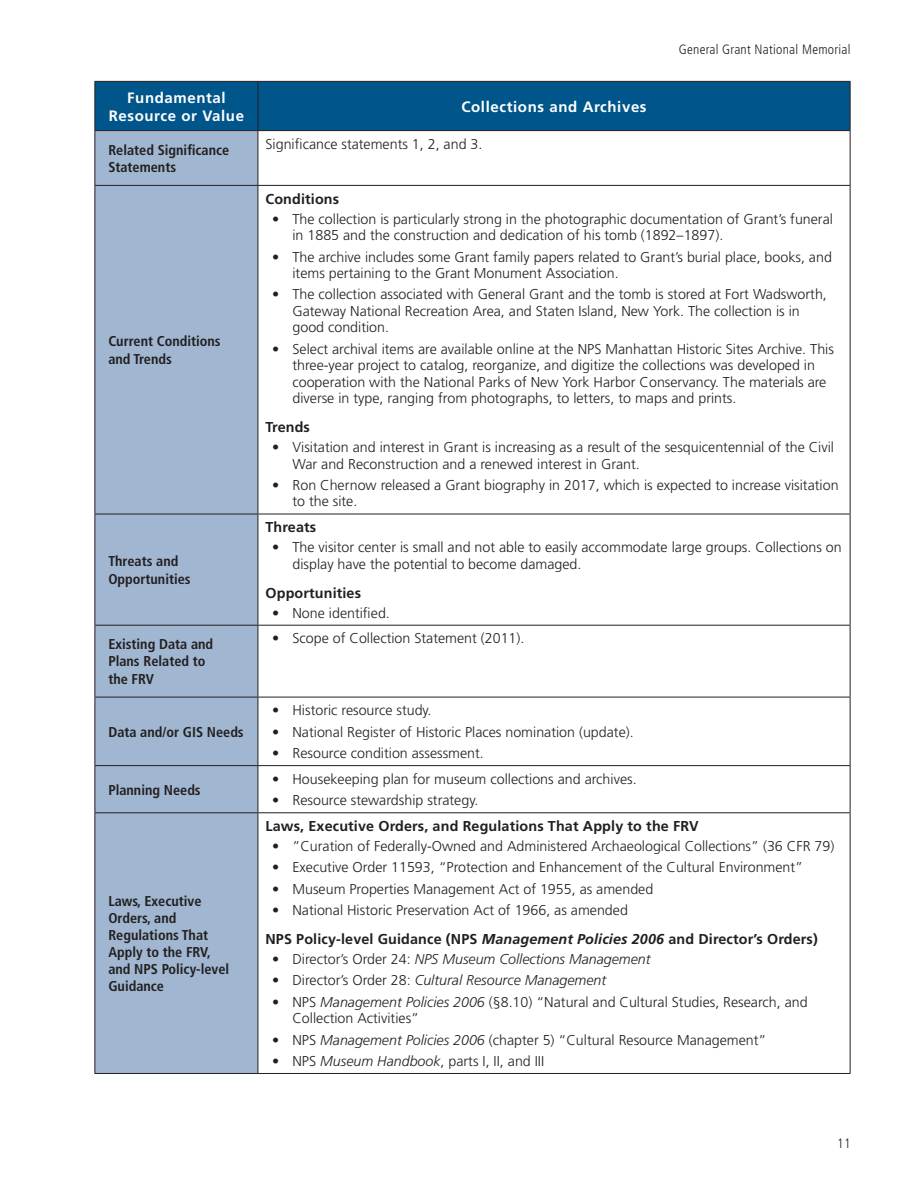
<style>
.page{position:relative;width:918px;height:1188px;background:#fff}
.page>*{position:absolute;margin:0;border:0;box-sizing:border-box;transform-origin:0 0}
.TABLE_Head{font:700 15px/18px "Frutiger LT Std";letter-spacing:.04em;color:#fff;text-align:center}
.CELL_HEAD{font:700 14.4px "Frutiger LT Std";letter-spacing:.01em;color:#231f20}
.TABLE_BODY{font:300 14.25px/16.5px "Frutiger LT Std";color:#231f20}
.TABLE_Left_Bold_TOPI{font:700 condensed 14.25px/17.1px "Frutiger LT Std";color:#231f20}
.t1{font:italic 300 14.25px "Frutiger LT Std";color:#231f20}
.t2{font:300 condensed 13.5px "Frutiger LT Std";letter-spacing:.02em;color:#231f20}
.s1{font-style:italic}
.s2{font-style:normal}
</style>
<div class="page">
<div style="left:95px;top:82px;width:755px;height:48px;background:#00568a"></div>
<div style="left:95px;top:131px;width:163px;height:942px;background:#a0b6d1"></div>
<hr style="left:94px;top:81px;width:164px;height:1px;background:#231f20">
<hr style="left:94px;top:82px;width:1px;height:48px;background:#231f20">
<hr style="left:258px;top:81px;width:593px;height:1px;background:#231f20">
<hr style="left:258px;top:82px;width:1px;height:48px;background:#231f20">
<hr style="left:850px;top:82px;width:1px;height:48px;background:#231f20">
<hr style="left:94px;top:130px;width:164px;height:1px;background:#231f20">
<hr style="left:94px;top:131px;width:1px;height:54px;background:#231f20">
<hr style="left:258px;top:130px;width:593px;height:1px;background:#231f20">
<hr style="left:258px;top:131px;width:1px;height:54px;background:#231f20">
<hr style="left:850px;top:131px;width:1px;height:54px;background:#231f20">
<hr style="left:94px;top:185px;width:164px;height:1px;background:#231f20">
<hr style="left:94px;top:186px;width:1px;height:328px;background:#231f20">
<hr style="left:258px;top:185px;width:593px;height:1px;background:#231f20">
<hr style="left:258px;top:186px;width:1px;height:328px;background:#231f20">
<hr style="left:850px;top:186px;width:1px;height:328px;background:#231f20">
<hr style="left:94px;top:514px;width:164px;height:1px;background:#231f20">
<hr style="left:94px;top:514px;width:1px;height:111px;background:#231f20">
<hr style="left:258px;top:514px;width:593px;height:1px;background:#231f20">
<hr style="left:258px;top:514px;width:1px;height:111px;background:#231f20">
<hr style="left:850px;top:514px;width:1px;height:111px;background:#231f20">
<hr style="left:94px;top:625px;width:164px;height:1px;background:#231f20">
<hr style="left:94px;top:626px;width:1px;height:71px;background:#231f20">
<hr style="left:258px;top:625px;width:593px;height:1px;background:#231f20">
<hr style="left:258px;top:626px;width:1px;height:71px;background:#231f20">
<hr style="left:850px;top:626px;width:1px;height:71px;background:#231f20">
<hr style="left:94px;top:697px;width:164px;height:1px;background:#231f20">
<hr style="left:94px;top:697px;width:1px;height:68px;background:#231f20">
<hr style="left:258px;top:697px;width:593px;height:1px;background:#231f20">
<hr style="left:258px;top:697px;width:1px;height:68px;background:#231f20">
<hr style="left:850px;top:697px;width:1px;height:68px;background:#231f20">
<hr style="left:94px;top:765px;width:164px;height:1px;background:#231f20">
<hr style="left:94px;top:766px;width:1px;height:46px;background:#231f20">
<hr style="left:258px;top:765px;width:593px;height:1px;background:#231f20">
<hr style="left:258px;top:766px;width:1px;height:46px;background:#231f20">
<hr style="left:850px;top:766px;width:1px;height:46px;background:#231f20">
<hr style="left:94px;top:812px;width:164px;height:1px;background:#231f20">
<hr style="left:94px;top:813px;width:1px;height:260px;background:#231f20">
<hr style="left:258px;top:812px;width:593px;height:1px;background:#231f20">
<hr style="left:258px;top:813px;width:1px;height:260px;background:#231f20">
<hr style="left:850px;top:813px;width:1px;height:260px;background:#231f20">
<hr style="left:94px;top:1073px;width:164px;height:1px;background:#231f20">
<hr style="left:258px;top:1073px;width:593px;height:1px;background:#231f20">
<p class="TABLE_Head" style="left:109px;top:88px;width:137px">Fundamental<br>Resource or Value</p>
<p class="TABLE_Head" style="left:461px;top:97px;width:187px">Collections and Archives</p>
<p class="TABLE_Left_Bold_TOPI" style="left:108px;top:141px;width:122px">Related Significance<br>Statements</p>
<p class="TABLE_BODY" style="left:265px;top:136px;width:216px">Significance statements 1, 2, and 3.</p>
<p class="t2" style="left:679px;top:42px;width:173px">General Grant National Memorial</p>
<p class="TABLE_Left_Bold_TOPI" style="left:108px;top:333px;width:114px">Current Conditions and Trends</p>
<p class="TABLE_Left_Bold_TOPI" style="left:108px;top:553px;width:84px">Threats and<br>Opportunities</p>
<p class="CELL_HEAD" style="left:265px;top:190px;width:75px">Conditions</p>
<p class="TABLE_BODY" style="left:292px;top:211px;width:542px;text-indent:-20px">• The collection is particularly strong in the photographic documentation of Grant’s funeral in 1885 and the construction and dedication of his tomb (1892–1897).</p>
<p class="TABLE_BODY" style="left:292px;top:249px;width:541px;text-indent:-20px">• The archive includes some Grant family papers related to Grant’s burial place, books, and items pertaining to the Grant Monument Association.</p>
<p class="TABLE_BODY" style="left:292px;top:286px;width:536px;text-indent:-20px">• The collection associated with General Grant and the tomb is stored at Fort Wadsworth,<br>Gateway National Recreation Area, and Staten Island, New York. The collection is in good condition.</p>
<p class="TABLE_BODY" style="left:292px;top:341px;width:543px;text-indent:-20px">• Select archival items are available online at the NPS Manhattan Historic Sites Archive. This three-year project to catalog, reorganize, and digitize the collections was developed in cooperation with the National Parks of New York Harbor Conservancy. The materials are diverse in type, ranging from photographs, to letters, to maps and prints.</p>
<p class="CELL_HEAD" style="left:265px;top:419px;width:46px">Trends</p>
<p class="TABLE_BODY" style="left:292px;top:439px;width:543px;text-indent:-20px">• Visitation and interest in Grant is increasing as a result of the sesquicentennial of the Civil<br>War and Reconstruction and a renewed interest in Grant.</p>
<p class="TABLE_BODY" style="left:292px;top:477px;width:548px;text-indent:-20px">• Ron Chernow released a Grant biography in 2017, which is expected to increase visitation to the site.</p>
<p class="CELL_HEAD" style="left:265px;top:519px;width:52px">Threats</p>
<p class="TABLE_BODY" style="left:292px;top:539px;width:551px;text-indent:-20px">• The visitor center is small and not able to easily accommodate large groups. Collections on display have the potential to become damaged.</p>
<p class="CELL_HEAD" style="left:265px;top:584px;width:97px">Opportunities</p>
<p class="TABLE_BODY" style="left:272px;top:605px;width:116px">• None identified.</p>
<p class="TABLE_Left_Bold_TOPI" style="left:108px;top:636px;width:106px">Existing Data and<br>Plans Related to the FRV</p>
<p class="TABLE_BODY" style="left:272px;top:630px;width:251px">• Scope of Collection Statement (2011).</p>
<p class="TABLE_Left_Bold_TOPI" style="left:108px;top:723px;width:137px">Data and/or GIS Needs</p>
<p class="TABLE_Left_Bold_TOPI" style="left:108px;top:781px;width:94px">Planning Needs</p>
<p class="TABLE_Left_Bold_TOPI" style="left:108px;top:892px;width:122px">Laws, Executive<br>Orders, and<br>Regulations That<br>Apply to the FRV, and NPS Policy-level<br>Guidance</p>
<p class="TABLE_BODY" style="left:272px;top:702px;width:158px">• Historic resource study.</p>
<p class="TABLE_BODY" style="left:272px;top:724px;width:360px">• National Register of Historic Places nomination (update).</p>
<p class="TABLE_BODY" style="left:272px;top:745px;width:210px">• Resource condition assessment.</p>
<p class="TABLE_BODY" style="left:272px;top:771px;width:363px">• Housekeeping plan for museum collections and archives.</p>
<p class="TABLE_BODY" style="left:272px;top:792px;width:205px">• Resource stewardship strategy.</p>
<p class="CELL_HEAD" style="left:265px;top:818px;width:435px">Laws, Executive Orders, and Regulations That Apply to the FRV</p>
<p class="TABLE_BODY" style="left:272px;top:838px;width:564px">• ”Curation of Federally-Owned and Administered Archaeological Collections” (36 CFR 79)</p>
<p class="TABLE_BODY" style="left:272px;top:859px;width:532px">• Executive Order 11593, “Protection and Enhancement of the Cultural Environment”</p>
<p class="TABLE_BODY" style="left:272px;top:881px;width:383px">• Museum Properties Management Act of 1955, as amended</p>
<p class="TABLE_BODY" style="left:272px;top:902px;width:357px">• National Historic Preservation Act of 1966, as amended</p>
<p class="CELL_HEAD" style="left:265px;top:931px;width:554px">NPS Policy-level Guidance (NPS <span class="s1">Management Policies 2006</span> and Director’s Orders)</p>
<p class="t1" style="left:272px;top:951px;width:380px"><span class="s2">• Director’s Order 24:</span> NPS Museum Collections Management</p>
<p class="t1" style="left:272px;top:972px;width:336px"><span class="s2">• Director’s Order 28:</span> Cultural Resource Management</p>
<p class="TABLE_BODY" style="left:292px;top:994px;width:517px;text-indent:-20px">• NPS <span class="s1">Management Policies 2006</span> (§8. 10) “Natural and Cultural Studies, Research, and<br>Collection Activities”</p>
<p class="TABLE_BODY" style="left:272px;top:1032px;width:496px">• NPS <span class="s1">Management Policies 2006</span> (chapter 5) “Cultural Resource Management”</p>
<p class="TABLE_BODY" style="left:272px;top:1053px;width:274px">• NPS <span class="s1">Museum Handbook</span>, parts I, II, and III</p>
<p class="t2" style="left:837px;top:1135px;width:15px">11</p>
</div>
